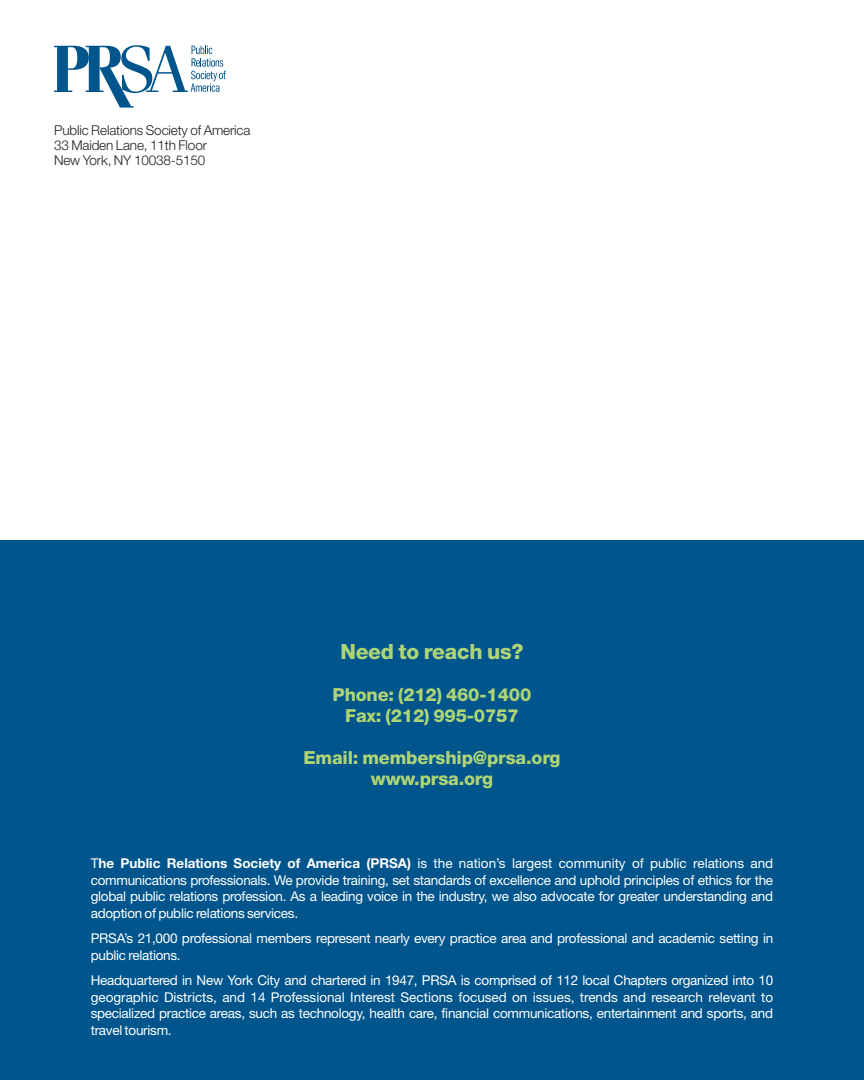
<style>
.page{position:relative;width:864px;height:1080px;background:#fff}
.page>*{position:absolute;margin:0;border:0;box-sizing:border-box;transform-origin:0 0}
.t1{font:800 21px "Helvetica Neue";letter-spacing:-.01em;color:#aed476}
.t2{font:800 18px/21px "Helvetica Neue";letter-spacing:-.01em;color:#aed476;text-align:center}
.t3{font:13.5px/16.5px "Helvetica Neue";letter-spacing:-.02em;color:#fff;text-align:justify}
.t4{font:300 13.5px/15px "Helvetica Neue";letter-spacing:-.01em;color:#231f20}
.s1{font-weight:700}
</style>
<div class="page">
<div style="left:0;top:540px;width:864px;height:540px;background:#00558d"></div>
<svg style="left:54px;top:45px;width:172px;height:63px"></svg>
<p class="t4" style="left:54px;top:124px;width:198px">Public Relations Society of America<br>33 Maiden Lane, 11th Floor<br>New York, NY 10038-5150</p>
<h1 class="t1" style="left:340px;top:644px;width:185px">Need to reach us?</h1>
<h2 class="t2" style="left:333px;top:686px;width:200px">Phone: (212) 460-1400<br>Fax: (212) 995-0757</h2>
<h2 class="t2" style="left:304px;top:749px;width:258px">Email: membership@prsa.org www.prsa.org</h2>
<p class="t3" style="left:91px;top:857px;width:684px">T<span class="s1">he Public Relations Society of America (PRSA)</span> is the nation’s largest community of public relations and communications professionals. We provide training, set standards of excellence and uphold principles of ethics for the global public relations profession. As a leading voice in the industry, we also advocate for greater understanding and adoption of public relations services.</p>
<p class="t3" style="left:91px;top:931px;width:684px">PRSA’s 21,000 professional members represent nearly every practice area and professional and academic setting in public relations.</p>
<p class="t3" style="left:91px;top:973px;width:684px">Headquartered in New York City and chartered in 1947, PRSA is comprised of 112 local Chapters organized into 10 geographic Districts, and 14 Professional Interest Sections focused on issues, trends and research relevant to specialized practice areas, such as technology, health care, financial communications, entertainment and sports, and travel tourism.</p>
</div>
